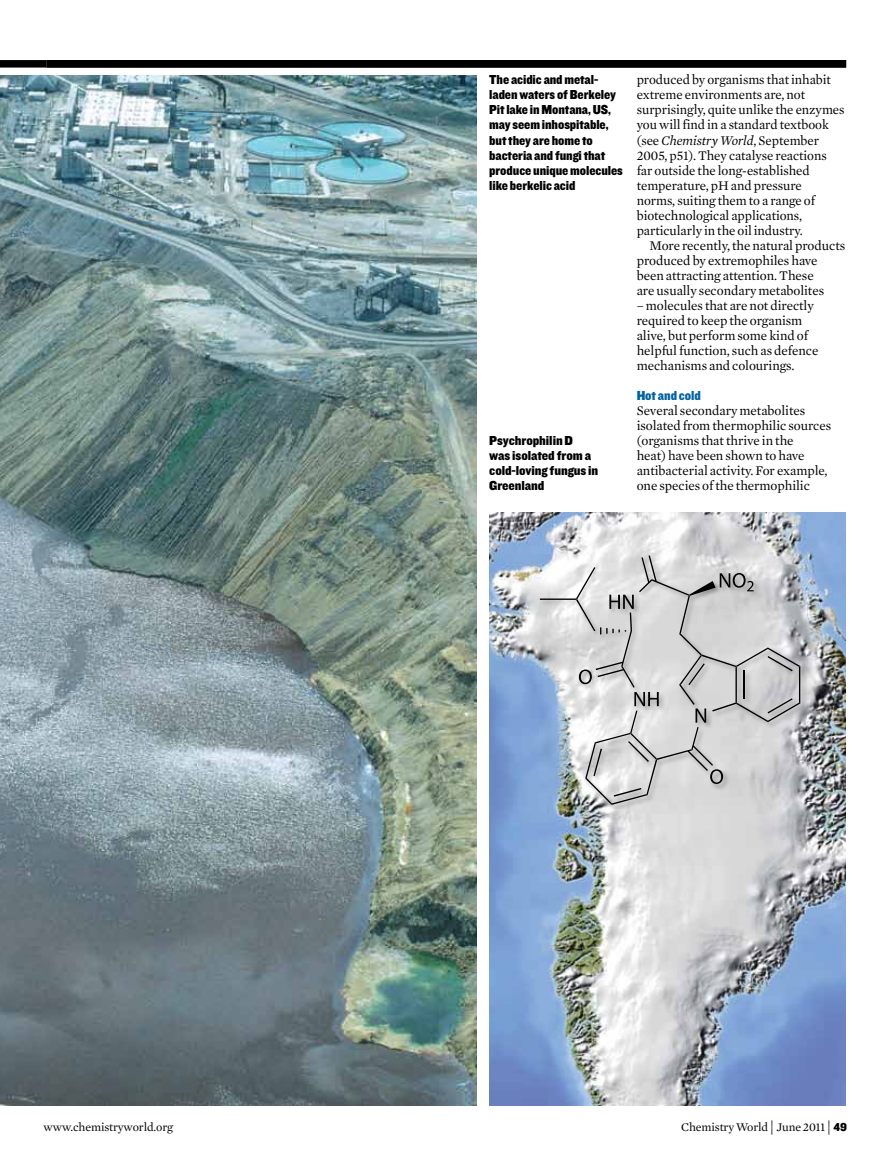
<style>
.page{position:relative;width:892px;height:1170px;background:#fff}
.page>*{position:absolute;margin:0;border:0;box-sizing:border-box;transform-origin:0 0}
.t1{font:13.5px/15px "Mercury News HTF1 Roman";letter-spacing:-.005em;color:#000}
.t2{font:13.5px/15px "Knockout HTF71 Full Middlewt";letter-spacing:-.005em;color:#000}
.t3{font:13.5px "Knockout HTF71 Full Middlewt";letter-spacing:-.005em;color:#0063a1}
.t4{font:12px "Mercury News HTF1 Roman";letter-spacing:-.01em;color:#000}
.s1{font-family:"Mercury News HTF1 Italic"}
.s2{font-size:15px}
.s3{font-family:"Knockout HTF71 Full Middlewt"}
</style>
<div class="page">
<div style="left:0;top:60px;width:47px;height:8px;background:#000"></div>
<div style="left:47px;top:60px;width:799px;height:8px;background:#000"></div>
<img style="left:0;top:75px;width:476px;height:1029px">
<img style="left:489px;top:512px;width:356px;height:592px">
<div style="left:538px;top:551px;width:270px;height:258px;background:#000;opacity:.35"></div>
<svg style="left:540px;top:555px;width:260px;height:249px;background:#c9cbcd"></svg>
<p class="t2" style="left:489px;top:73px;width:135px">The acidic and metal&shy;laden waters of Berkeley<br>Pit lake in Montana, US, may seem inhospitable, but they are home to bacteria and fungi that produce unique molecules like berkelic acid</p>
<p class="t2" style="left:489px;top:433px;width:111px">Psychrophilin D<br>was isolated from a cold-loving fungus in<br>Greenland</p>
<p class="t1" style="left:637px;top:72px;width:209px">produced by organisms that inhabit extreme environments are, not surprisingly, quite unlike the enzymes you will find in a standard textbook (see <span class="s1">Chemistry World</span>, September 2005, p51). They catalyse reactions far outside the long-established temperature, pH and pressure<br>norms, suiting them to a range of biotechnological applications, particularly in the oil industry.</p>
<p class="t1" style="left:637px;top:237px;width:210px;text-indent:13px">More recently, the natural products produced by extremophiles have been attracting attention. These<br>are usually secondary metabolites</p>
<p class="t1" style="left:637px;top:297px;width:183px">– molecules that are not directly required to keep the organism alive, but perform some kind of helpful function, such as defence mechanisms and colourings.</p>
<p class="t3" style="left:637px;top:388px;width:66px">Hot and cold</p>
<p class="t1" style="left:637px;top:402px;width:196px">Several secondary metabolites isolated from thermophilic sources (organisms that thrive in the<br>heat) have been shown to have antibacterial activity. For example, one species of the thermophilic</p>
<p class="t4" style="left:43px;top:1120px;width:131px">www.chemistryworld.org</p>
<p class="t4" style="left:681px;top:1119px;width:167px">Chemistry World <span class="s2">|</span> June 2011 <span class="s2">|</span> <span class="s3">49</span></p>
</div>
